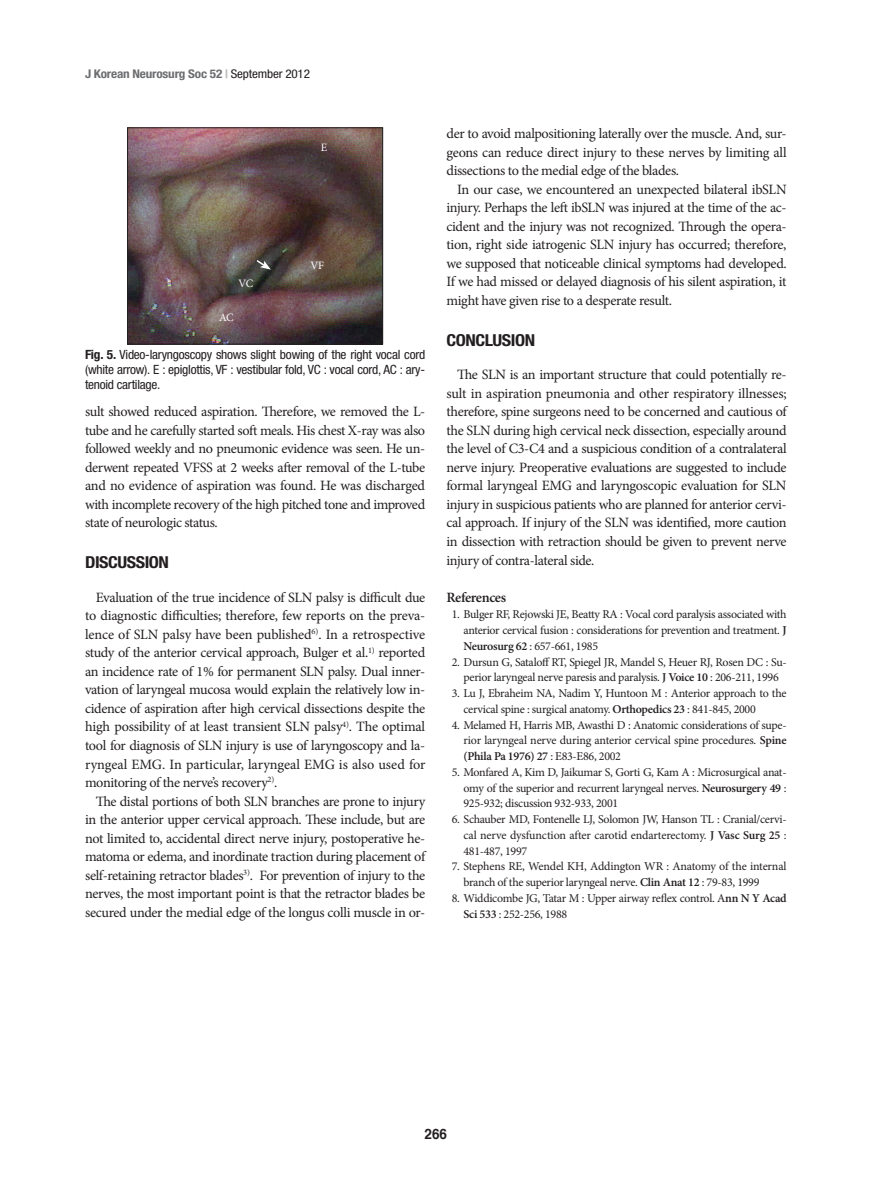
<style>
.page{position:relative;width:893px;height:1191px;background:#fff}
.page>*{position:absolute;margin:0;border:0;box-sizing:border-box;transform-origin:0 0}
.중제_JKNS{font:700 condensed 16.5px "Helvetica Neue LT Std";letter-spacing:-.025em;color:#231f20;scale:1.1 1}
.본문_JKNS{font:14.25px/18.6px "Minion Pro";letter-spacing:-.025em;color:#231f20;text-align:justify}
.본문_JKNS-2{font:600 14.25px "Minion Pro";letter-spacing:-.03em;color:#231f20}
.t1{font:700 14.25px "Helvetica";color:#231f20;scale:.95 1}
.사진설명_JKNS{font:condensed 12.75px/15px "Helvetica Neue LT Std";letter-spacing:-.02em;color:#231f20;text-align:justify;scale:1.05 1}
.레퍼런스_JKNS{font:12px/15.8px "Minion Pro";letter-spacing:-.025em;color:#231f20;text-align:justify}
.t2{font:700 condensed 12px "Helvetica Neue LT Std";letter-spacing:-.015em;color:#6c6d70;scale:1.1 1}
.표본문_JKNS{font:11.25px "Minion Pro";color:#fff}
.s1{color:#bcbdc0}
.s2{font-weight:400;color:#231f20}
.s3{font-weight:700}
.s4{font-weight:600}
</style>
<div class="page">
<img style="left:129px;top:130px;width:252px;height:212px">
<div style="left:127px;top:128px;width:256px;height:216px;border:1px solid #231f20"></div>
<svg style="left:255px;top:258px;width:16px;height:12px"></svg>
<p class="t2" style="left:85px;top:66px;width:206px">J Korean Neurosurg Soc 52 <span class="s1">|</span> <span class="s2">September 2012</span></p>
<p class="표본문_JKNS" style="left:321px;top:139px;width:8px">E</p>
<p class="표본문_JKNS" style="left:239px;top:276px;width:16px">VC</p>
<p class="표본문_JKNS" style="left:219px;top:310px;width:16px">AC</p>
<p class="표본문_JKNS" style="left:311px;top:258px;width:15px">VF</p>
<p class="사진설명_JKNS" style="left:85px;top:347px;width:326px"><span class="s3">Fig. 5.</span> Video-laryngoscopy shows slight bowing of the right vocal cord (white arrow). E : epiglottis, VF : vestibular fold, VC : vocal cord, AC : ary&shy;tenoid cartilage.</p>
<p class="본문_JKNS" style="left:85px;top:402px;width:342px">sult showed reduced aspiration. Therefore, we removed the L&shy;tube and he carefully started soft meals. His chest X-ray was also followed weekly and no pneumonic evidence was seen. He un&shy;derwent repeated VFSS at 2 weeks after removal of the L-tube and no evidence of aspiration was found. He was discharged with incomplete recovery of the high pitched tone and improved state of neurologic status.</p>
<p class="중제_JKNS" style="left:85px;top:552px;width:78px">DISCUSSION</p>
<p class="본문_JKNS" style="left:85px;top:588px;width:342px;text-indent:11px">Evaluation of the true incidence of SLN palsy is difficult due to diagnostic difficulties; therefore, few reports on the preva&shy;lence of SLN palsy have been published<sup>6)</sup>. In a retrospective study of the anterior cervical approach, Bulger et al.<sup>1)</sup> reported an incidence rate of 1% for permanent SLN palsy. Dual inner&shy;vation of laryngeal mucosa would explain the relatively low in&shy;cidence of aspiration after high cervical dissections despite the high possibility of at least transient SLN palsy<sup>4)</sup>. The optimal tool for diagnosis of SLN injury is use of laryngoscopy and la&shy;ryngeal EMG. In particular, laryngeal EMG is also used for monitoring of the nerve’s recovery<sup>2)</sup>.</p>
<p class="본문_JKNS" style="left:85px;top:792px;width:342px;text-indent:11px">The distal portions of both SLN branches are prone to injury in the anterior upper cervical approach. These include, but are not limited to, accidental direct nerve injury, postoperative he&shy;matoma or edema, and inordinate traction during placement of self-retaining retractor blades<sup>3)</sup>. For prevention of injury to the nerves, the most important point is that the retractor blades be secured under the medial edge of the longus colli muscle in or-</p>
<p class="본문_JKNS" style="left:446px;top:124px;width:342px">der to avoid malpositioning laterally over the muscle. And, sur&shy;geons can reduce direct injury to these nerves by limiting all dissections to the medial edge of the blades.</p>
<p class="본문_JKNS" style="left:446px;top:180px;width:342px;text-indent:11px">In our case, we encountered an unexpected bilateral ibSLN injury. Perhaps the left ibSLN was injured at the time of the ac&shy;cident and the injury was not recognized. Through the opera&shy;tion, right side iatrogenic SLN injury has occurred; therefore, we supposed that noticeable clinical symptoms had developed.<br>If we had missed or delayed diagnosis of his silent aspiration, it might have given rise to a desperate result.</p>
<p class="중제_JKNS" style="left:446px;top:330px;width:82px">CONCLUSION</p>
<p class="본문_JKNS" style="left:446px;top:365px;width:342px;text-indent:11px">The SLN is an important structure that could potentially re&shy;sult in aspiration pneumonia and other respiratory illnesses; therefore, spine surgeons need to be concerned and cautious of the SLN during high cervical neck dissection, especially around the level of C3-C4 and a suspicious condition of a contralateral nerve injury. Preoperative evaluations are suggested to include formal laryngeal EMG and laryngoscopic evaluation for SLN injury in suspicious patients who are planned for anterior cervi&shy;cal approach. If injury of the SLN was identified, more caution in dissection with retraction should be given to prevent nerve injury of contra-lateral side.</p>
<p class="본문_JKNS-2" style="left:446px;top:587px;width:61px">References</p>
<p class="레퍼런스_JKNS" style="left:463px;top:606px;width:325px;text-indent:-12px">1. Bulger RF, Rejowski JE, Beatty RA : Vocal cord paralysis associated with anterior cervical fusion : considerations for prevention and treatment. <span class="s4">J Neurosurg 62</span> : 657-661, 1985</p>
<p class="레퍼런스_JKNS" style="left:452px;top:654px;width:336px;text-align:center">2. Dursun G, Sataloff RT, Spiegel JR, Mandel S, Heuer RJ, Rosen DC : Su&shy;perior laryngeal nerve paresis and paralysis. <span class="s4">J Voice 10</span> : 206-211, 1996</p>
<p class="레퍼런스_JKNS" style="left:463px;top:685px;width:325px;text-indent:-12px">3. Lu J, Ebraheim NA, Nadim Y, Huntoon M : Anterior approach to the cervical spine : surgical anatomy. <span class="s4">Orthopedics 23</span> : 841-845, 2000</p>
<p class="레퍼런스_JKNS" style="left:463px;top:717px;width:325px;text-indent:-12px">4. Melamed H, Harris MB, Awasthi D : Anatomic considerations of supe&shy;rior laryngeal nerve during anterior cervical spine procedures. <span class="s4">Spine (Phila Pa 1976) 27</span> : E83-E86, 2002</p>
<p class="레퍼런스_JKNS" style="left:463px;top:764px;width:325px;text-indent:-12px">5. Monfared A, Kim D, Jaikumar S, Gorti G, Kam A : Microsurgical anat&shy;omy of the superior and recurrent laryngeal nerves. <span class="s4">Neurosurgery 49</span> :<br>925-932; discussion 932-933, 2001</p>
<p class="레퍼런스_JKNS" style="left:463px;top:811px;width:325px;text-indent:-12px">6. Schauber MD, Fontenelle LJ, Solomon JW, Hanson TL : Cranial/cervi&shy;cal nerve dysfunction after carotid endarterectomy. <span class="s4">J Vasc Surg 25</span> :<br>481-487, 1997</p>
<p class="레퍼런스_JKNS" style="left:463px;top:858px;width:325px;text-indent:-12px">7. Stephens RE, Wendel KH, Addington WR : Anatomy of the internal branch of the superior laryngeal nerve. <span class="s4">Clin Anat 12</span> : 79-83, 1999</p>
<p class="레퍼런스_JKNS" style="left:463px;top:890px;width:325px;text-indent:-12px">8. Widdicombe JG, Tatar M : Upper airway reflex control. A<span class="s4">nn N Y Acad<br>Sci 533</span> : 252-256, 1988</p>
<p class="t1" style="left:425px;top:1123px;width:25px">266</p>
</div>
